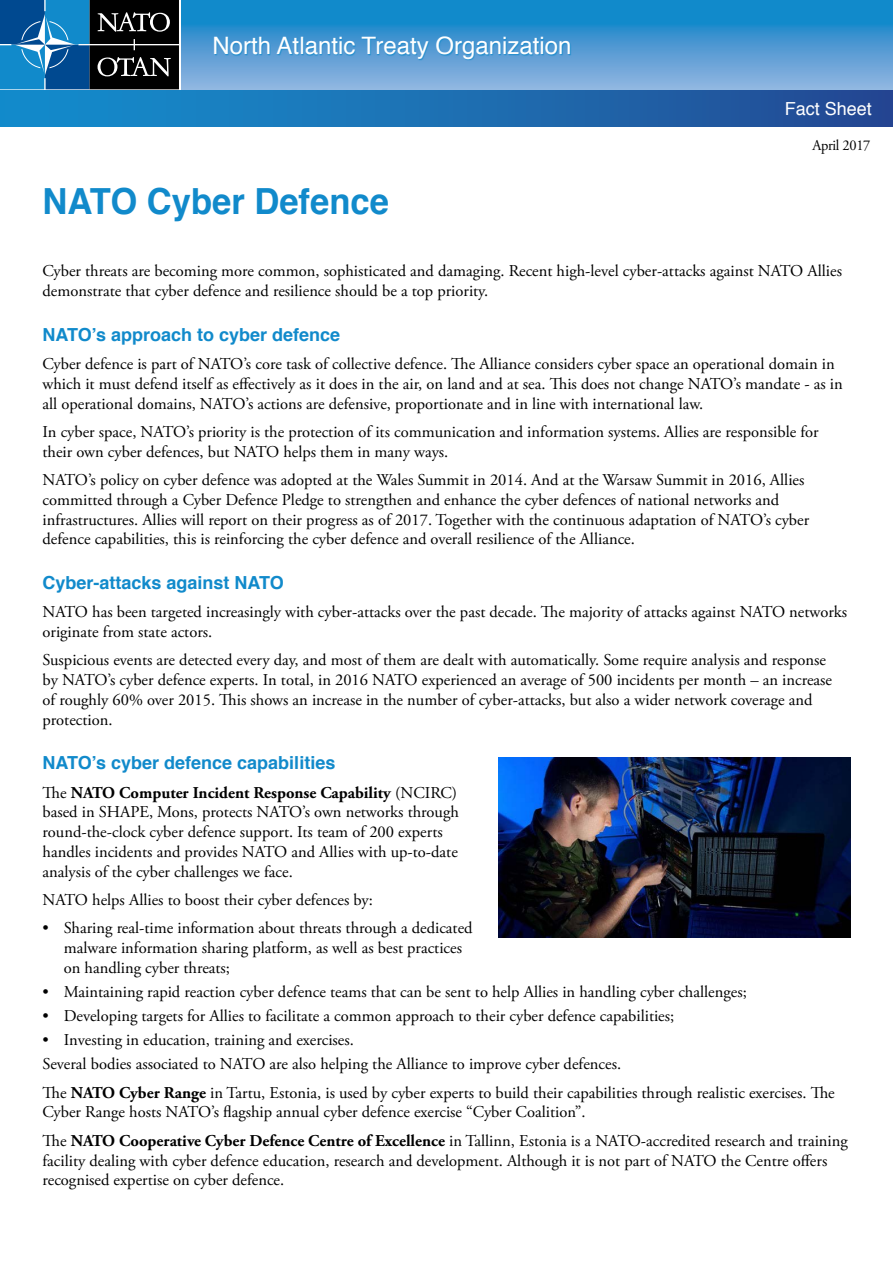
<style>
.page{position:relative;width:893px;height:1263px;background:#fff}
.page>*{position:absolute;margin:0;border:0;box-sizing:border-box;transform-origin:0 0}
.t1{font:700 36px "Helvetica";color:#118acb;scale:.96 1}
.t2{font:24px "Helvetica";color:#fff}
.t3{font:700 18px "Helvetica";color:#118acb}
.t4{font:18px "Helvetica";color:#fff}
.t5{font:16.5px/19.8px "Adobe Garamond Pro";color:#000}
.t6{font:15px "Adobe Garamond Pro";letter-spacing:-.02em;color:#000;scale:.96 1}
.s1{font-weight:700}
</style>
<div class="page">
<svg style="left:181px;top:0;width:712px;height:89px;background:#4699d2"></svg>
<svg style="left:0;top:89px;width:180px;height:2px"></svg>
<svg style="left:0;top:0;width:179px;height:89px;background:#1f4b69"></svg>
<div style="left:215px;top:37px;width:357px;height:24px;background:#118acb;opacity:.75"></div>
<div style="left:0;top:91px;width:893px;height:36px;background:linear-gradient(to right,#1491cf,#254a93)"></div>
<img style="left:499px;top:758px;width:351px;height:180px">
<h2 class="t2" style="left:213px;top:27px;width:360px">North Atlantic Treaty Organization</h2>
<h1 class="t1" style="left:43px;top:172px;width:362px">NATO Cyber Defence</h1>
<p class="t4" style="left:785px;top:95px;width:89px">Fact Sheet</p>
<p class="t6" style="left:812px;top:136px;width:62px">April 2017</p>
<p class="t5" style="left:43px;top:262px;width:801px">Cyber threats are becoming more common, sophisticated and damaging. Recent high-level cyber-attacks against NATO Allies demonstrate that cyber defence and resilience should be a top priority.</p>
<p class="t3" style="left:43px;top:320px;width:299px">NATO’s approach to cyber defence</p>
<p class="t5" style="left:43px;top:354px;width:802px">Cyber defence is part of NATO’s core task of collective defence. The Alliance considers cyber space an operational domain in which it must defend itself as effectively as it does in the air, on land and at sea. This does not change NATO’s mandate - as in all operational domains, NATO’s actions are defensive, proportionate and in line with international law.</p>
<p class="t5" style="left:43px;top:422px;width:778px">In cyber space, NATO’s priority is the protection of its communication and information systems. Allies are responsible for their own cyber defences, but NATO helps them in many ways.</p>
<p class="t5" style="left:43px;top:470px;width:768px">NATO’s policy on cyber defence was adopted at the Wales Summit in 2014. And at the Warsaw Summit in 2016, Allies committed through a Cyber Defence Pledge to strengthen and enhance the cyber defences of national networks and infrastructures. Allies will report on their progress as of 2017. Together with the continuous adaptation of NATO’s cyber defence capabilities, this is reinforcing the cyber defence and overall resilience of the Alliance.</p>
<p class="t3" style="left:43px;top:568px;width:243px">Cyber-attacks against NATO</p>
<p class="t5" style="left:43px;top:603px;width:806px">NATO has been targeted increasingly with cyber-attacks over the past decade. The majority of attacks against NATO networks originate from state actors.</p>
<p class="t5" style="left:43px;top:651px;width:791px">Suspicious events are detected every day, and most of them are dealt with automatically. Some require analysis and response by NATO’s cyber defence experts. In total, in 2016 NATO experienced an average of 500 incidents per month – an increase of roughly 60% over 2015. This shows an increase in the number of cyber-attacks, but also a wider network coverage and protection.</p>
<p class="t3" style="left:43px;top:748px;width:294px">NATO’s cyber defence capabilities</p>
<p class="t5" style="left:43px;top:783px;width:418px">The <span class="s1">NATO Computer Incident Response Capability</span> (NCIRC) based in SHAPE, Mons, protects NATO’s own networks through round-the-clock cyber defence support. Its team of 200 experts handles incidents and provides NATO and Allies with up-to-date analysis of the cyber challenges we face.</p>
<p class="t5" style="left:43px;top:890px;width:332px">NATO helps Allies to boost their cyber defences by:</p>
<p class="t5" style="left:64px;top:919px;width:410px;text-indent:-21px">• Sharing real-time information about threats through a dedicated malware information sharing platform, as well as best practices on handling cyber threats;</p>
<p class="t5" style="left:43px;top:982px;width:706px">• Maintaining rapid reaction cyber defence teams that can be sent to help Allies in handling cyber challenges;</p>
<p class="t5" style="left:43px;top:1007px;width:633px">• Developing targets for Allies to facilitate a common approach to their cyber defence capabilities;</p>
<p class="t5" style="left:43px;top:1028px;width:580px;line-height:24px">• Investing in education, training and exercises.<br>Several bodies associated to NATO are also helping the Alliance to improve cyber defences.</p>
<p class="t5" style="left:43px;top:1083px;width:794px">The <span class="s1">NATO Cyber Range</span> in Tartu, Estonia, is used by cyber experts to build their capabilities through realistic exercises. The<br>Cyber Range hosts NATO’s flagship annual cyber defence exercise “Cyber Coalition”.</p>
<p class="t5" style="left:43px;top:1131px;width:807px">The <span class="s1">NATO Cooperative Cyber Defence Centre of Excellence</span> in Tallinn, Estonia is a NATO-accredited research and training facility dealing with cyber defence education, research and development. Although it is not part of NATO the Centre offers recognised expertise on cyber defence.</p>
</div>
